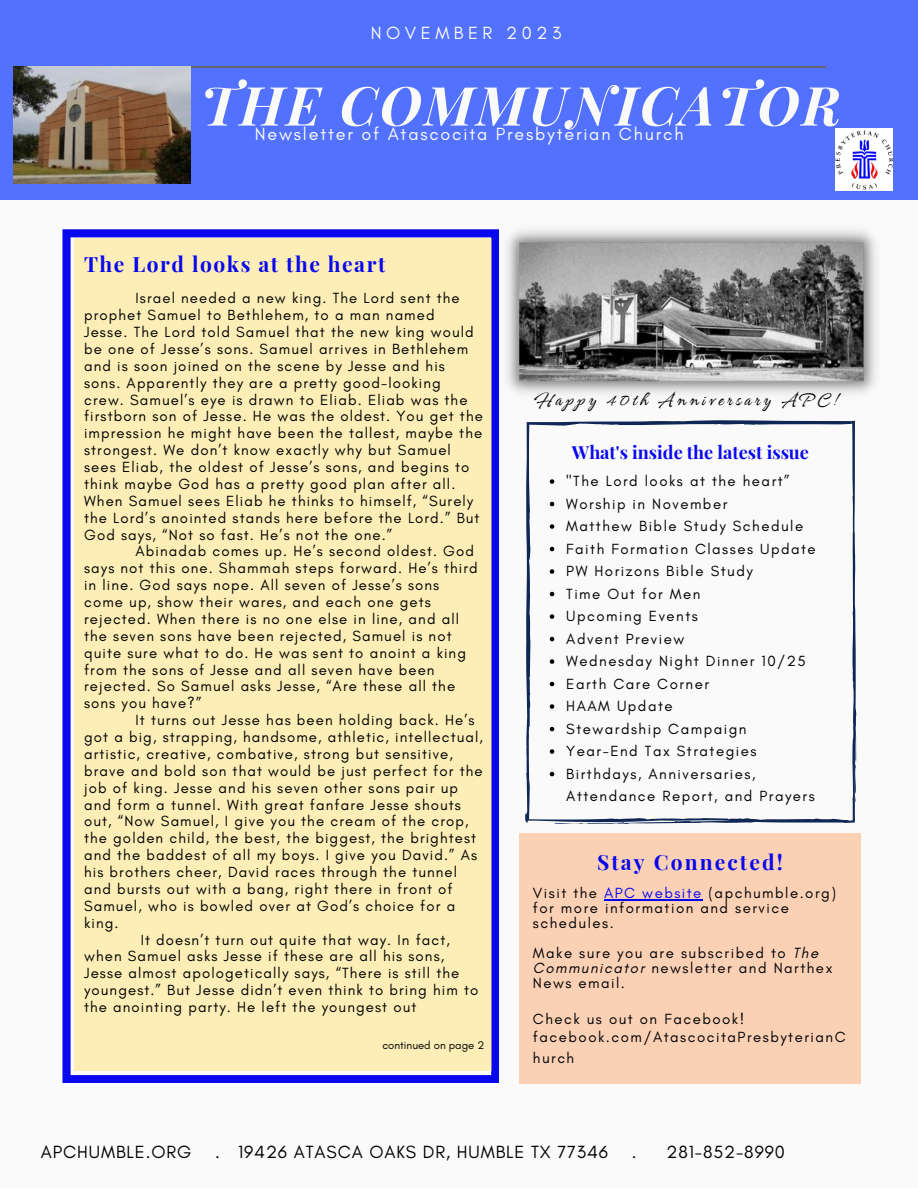
<style>
.page{position:relative;width:918px;height:1188px;background:#fafafa}
.page>*{position:absolute;margin:0;border:0;box-sizing:border-box;transform-origin:0 0}
.t1{font:italic 700 54px "Playfair Display";letter-spacing:.05em;color:#fafafa}
.t2{font:700 21px "Playfair Display";letter-spacing:.075em;color:#0907ed}
.t3{font:700 21px "Playfair Display";letter-spacing:.1em;color:#0907ed}
.t4{font:18px "Glacial Indifference";letter-spacing:.05em;color:#000}
.t5{font:18px "Glacial Indifference";letter-spacing:.1em;color:#fafafa}
.t6{font:700 18px "Playfair Display";color:#0907ed}
.t7{font:18px "Angeletta";letter-spacing:.19em;color:#000}
.t8{font:18px "Glacial Indifference";letter-spacing:.25em;color:#fafafa}
.t9{font:15px/17px "Glacial Indifference";letter-spacing:.075em;color:#000}
.t10{font:15px/15px "Glacial Indifference";letter-spacing:.1em;color:#000}
.t11{font:11.4px "Glacial Indifference";color:#000}
.s1{color:#0907ed}
.s2{font-style:italic}
</style>
<div class="page">
<div style="left:0;top:0;width:918px;height:200px;background:#5271ff"></div>
<hr style="left:62px;top:66px;width:764px;height:1px;background:#666">
<img style="left:835px;top:129px;width:58px;height:62px">
<img style="left:14px;top:67px;width:177px;height:117px">
<div style="left:519px;top:833px;width:342px;height:250px;background:#fbd1b6"></div>
<hr style="left:604px;top:899px;width:99px;height:1px;background:#0907ed">
<svg style="left:62px;top:229px;width:437px;height:854px;fill:#0907ed"></svg>
<div style="left:74px;top:238px;width:418px;height:832px;background:#fceeb6"></div>
<svg style="left:525px;top:420px;width:331px;height:404px"></svg>
<svg style="left:550px;top:479px;width:4px;height:5px"></svg>
<svg style="left:550px;top:502px;width:4px;height:4px"></svg>
<svg style="left:550px;top:524px;width:4px;height:5px"></svg>
<svg style="left:550px;top:547px;width:4px;height:4px"></svg>
<svg style="left:550px;top:569px;width:4px;height:5px"></svg>
<svg style="left:550px;top:592px;width:4px;height:4px"></svg>
<svg style="left:550px;top:614px;width:4px;height:5px"></svg>
<svg style="left:550px;top:637px;width:4px;height:4px"></svg>
<svg style="left:550px;top:659px;width:4px;height:5px"></svg>
<svg style="left:550px;top:682px;width:4px;height:4px"></svg>
<svg style="left:550px;top:704px;width:4px;height:5px"></svg>
<svg style="left:550px;top:727px;width:4px;height:4px"></svg>
<svg style="left:550px;top:749px;width:4px;height:5px"></svg>
<svg style="left:550px;top:772px;width:4px;height:4px"></svg>
<img style="left:507px;top:230px;width:369px;height:164px">
<p class="t8" style="left:371px;top:22px;width:192px">NOVEMBER 2023</p>
<p class="t1" style="left:201px;top:67px;width:641px">THE COMMUNICATOR</p>
<p class="t5" style="left:255px;top:123px;width:430px">Newsletter of Atascocita Presbyterian Church</p>
<p class="t2" style="left:84px;top:249px;width:303px">The Lord looks at the heart</p>
<p class="t9" style="left:84px;top:290px;width:400px;text-indent:51px">Israel needed a new king. The Lord sent the prophet Samuel to Bethlehem, to a man named<br>Jesse. The Lord told Samuel that the new king would be one of Jesse’s sons. Samuel arrives in Bethlehem and is soon joined on the scene by Jesse and his sons. Apparently they are a pretty good-looking crew. Samuel’s eye is drawn to Eliab. Eliab was the firstborn son of Jesse. He was the oldest. You get the impression he might have been the tallest, maybe the strongest. We don’t know exactly why but Samuel sees Eliab, the oldest of Jesse’s sons, and begins to think maybe God has a pretty good plan after all.<br>When Samuel sees Eliab he thinks to himself, “Surely the Lord’s anointed stands here before the Lord.” But God says, “Not so fast. He’s not the one.”</p>
<p class="t9" style="left:84px;top:543px;width:395px;text-indent:51px">Abinadab comes up. He’s second oldest. God says not this one. Shammah steps forward. He’s third in line. God says nope. All seven of Jesse’s sons come up, show their wares, and each one gets rejected. When there is no one else in line, and all the seven sons have been rejected, Samuel is not quite sure what to do. He was sent to anoint a king from the sons of Jesse and all seven have been rejected. So Samuel asks Jesse, “Are these all the sons you have?”</p>
<p class="t9" style="left:84px;top:711px;width:400px;text-indent:51px">It turns out Jesse has been holding back. He’s got a big, strapping, handsome, athletic, intellectual, artistic, creative, combative, strong but sensitive, brave and bold son that would be just perfect for the job of king. Jesse and his seven other sons pair up and form a tunnel. With great fanfare Jesse shouts out, “Now Samuel, I give you the cream of the crop, the golden child, the best, the biggest, the brightest and the baddest of all my boys. I give you David.” As his brothers cheer, David races through the tunnel and bursts out with a bang, right there in front of Samuel, who is bowled over at God’s choice for a king.</p>
<p class="t9" style="left:84px;top:931px;width:396px;text-indent:57px">It doesn’t turn out quite that way. In fact, when Samuel asks Jesse if these are all his sons, Jesse almost apologetically says, “There is still the youngest.” But Jesse didn’t even think to bring him to the anointing party. He left the youngest out</p>
<p class="t11" style="left:382px;top:1038px;width:104px">continued on page 2</p>
<p class="t7" style="left:534px;top:388px;width:306px">Happy 40th Anniversary APC!</p>
<p class="t6" style="left:572px;top:439px;width:239px">What's inside the latest issue</p>
<p class="t10" style="left:566px;top:473px;width:225px">"The Lord looks at the heart”</p>
<p class="t10" style="left:566px;top:496px;width:163px">Worship in November</p>
<p class="t10" style="left:566px;top:518px;width:238px">Matthew Bible Study Schedule</p>
<p class="t10" style="left:566px;top:541px;width:251px">Faith Formation Classes Update</p>
<p class="t10" style="left:566px;top:563px;width:188px">PW Horizons Bible Study</p>
<p class="t10" style="left:566px;top:586px;width:136px">Time Out for Men</p>
<p class="t10" style="left:566px;top:608px;width:133px">Upcoming Events</p>
<p class="t10" style="left:566px;top:631px;width:120px">Advent Preview</p>
<p class="t10" style="left:566px;top:653px;width:241px">Wednesday Night Dinner 10/25</p>
<p class="t10" style="left:566px;top:676px;width:144px">Earth Care Corner</p>
<p class="t10" style="left:566px;top:698px;width:108px">HAAM Update</p>
<p class="t10" style="left:566px;top:721px;width:182px">Stewardship Campaign</p>
<p class="t10" style="left:566px;top:743px;width:192px">Year-End Tax Strategies</p>
<p class="t10" style="left:566px;top:762px;width:250px;line-height:22.5px">Birthdays, Anniversaries,<br>Attendance Report, and Prayers</p>
<p class="t3" style="left:597px;top:847px;width:187px">Stay Connected!</p>
<p class="t10" style="left:533px;top:885px;width:305px">Visit the <span class="s1">APC website</span> (apchumble.org) for more information and service schedules.</p>
<p class="t10" style="left:533px;top:945px;width:301px">Make sure you are subscribed to <span class="s2">The<br>Communicator</span> newsletter and Narthex<br>News email.</p>
<p class="t10" style="left:533px;top:1011px;width:213px">Check us out on Facebook!</p>
<p class="t10" style="left:533px;top:1026px;width:314px;line-height:21px">facebook.com/AtascocitaPresbyterianC hurch</p>
<p class="t4" style="left:41px;top:1141px;width:152px">APCHUMBLE.ORG</p>
<p class="t4" style="left:215px;top:1141px;width:394px">. 19426 ATASCA OAKS DR, HUMBLE TX 77346</p>
<p class="t4" style="left:632px;top:1141px;width:6px">.</p>
<p class="t4" style="left:666px;top:1141px;width:120px">281-852-8990</p>
</div>
